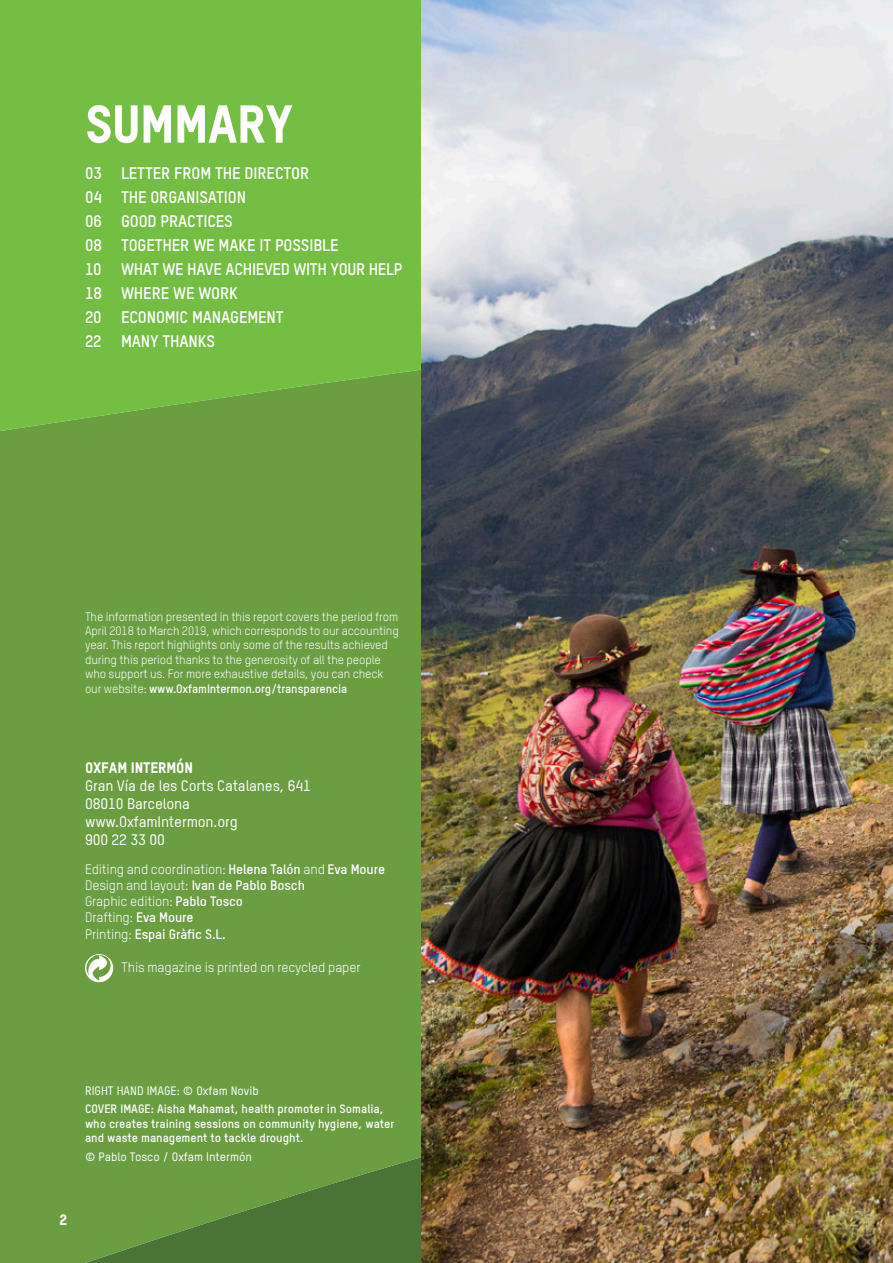
<style>
.page{position:relative;width:893px;height:1263px;background:#fff}
.page>*{position:absolute;margin:0;border:0;box-sizing:border-box;transform-origin:0 0}
.t1{font:52.5px "Oxfam TSTARPRO Headline";letter-spacing:-.02em;color:#fff}
.t2{font:700 16.5px "Oxfam TSTARPRO";letter-spacing:-.01em;color:#fff}
.t3{font:500 15px "Oxfam TSTARPRO";letter-spacing:-.01em;color:#fff}
.t4{font:15px "Oxfam TSTARPRO Headline";letter-spacing:-.01em;color:#fff}
.t5{font:13.5px "Oxfam TSTARPRO";letter-spacing:-.01em;color:#fff}
.t6{font:700 13.5px "Oxfam TSTARPRO";letter-spacing:-.01em;color:#fff}
.t7{font:12px/14.4px "Oxfam TSTARPRO";letter-spacing:-.01em;color:#fff}
.t8{font:700 12px/14.4px "Oxfam TSTARPRO";color:#fff}
.t9{font:500 12px "Oxfam TSTARPRO";color:#fff}
.s1{font-weight:700}
.s2{font-weight:400}
</style>
<div class="page">
<img style="left:421px;top:0;width:472px;height:1263px">
<div style="left:0;top:706px;width:421px;height:513px;background:#6a9e41"></div>
<svg style="left:0;top:0;width:421px;height:706px;background:#6fb042"></svg>
<svg style="left:0;top:1219px;width:421px;height:44px;background:#558239"></svg>
<svg style="left:85px;top:954px;width:28px;height:28px"></svg>
<p class="t1" style="left:85px;top:84px;width:210px">SUMMARY</p>
<p class="t2" style="left:85px;top:160px;width:226px">03 LETTER FROM THE DIRECTOR</p>
<p class="t2" style="left:85px;top:184px;width:163px">04 THE ORGANISATION</p>
<p class="t2" style="left:85px;top:208px;width:149px">06 GOOD PRACTICES</p>
<p class="t2" style="left:85px;top:232px;width:255px">08 TOGETHER WE MAKE IT POSSIBLE</p>
<p class="t2" style="left:85px;top:256px;width:319px">10 WHAT WE HAVE ACHIEVED WITH YOUR HELP</p>
<p class="t2" style="left:85px;top:280px;width:154px">18 WHERE WE WORK</p>
<p class="t2" style="left:85px;top:304px;width:200px">20 ECONOMIC MANAGEMENT</p>
<p class="t2" style="left:85px;top:328px;width:131px">22 MANY THANKS</p>
<p class="t7" style="left:85px;top:608px;width:315px">The information presented in this report covers the period from April 2018 to March 2019, which corresponds to our accounting year. This report highlights only some of the results achieved during this period thanks to the generosity of all the people who support us. For more exhaustive details, you can check our website: <span class="s1">www.OxfamIntermon.org/transparencia</span></p>
<p class="t4" style="left:85px;top:756px;width:109px">OXFAM INTERMÓN</p>
<p class="t3" style="left:85px;top:774px;width:228px">Gran Vía de les Corts Catalanes, 641</p>
<p class="t3" style="left:85px;top:792px;width:107px">08010 Barcelona</p>
<p class="t3" style="left:85px;top:810px;width:154px">www.OxfamIntermon.org</p>
<p class="t3" style="left:85px;top:828px;width:81px">900 22 33 00</p>
<p class="t5" style="left:85px;top:859px;width:302px">Editing and coordination: <span class="s1">Helena Talón</span> and <span class="s1">Eva Moure</span></p>
<p class="t5" style="left:85px;top:875px;width:221px">Design and layout: <span class="s1">Ivan de Pablo Bosch</span></p>
<p class="t5" style="left:85px;top:891px;width:160px">Graphic edition: <span class="s1">Pablo Tosco</span></p>
<p class="t5" style="left:85px;top:907px;width:110px">Drafting: <span class="s1">Eva Moure</span></p>
<p class="t6" style="left:85px;top:923px;width:142px"><span class="s2">Printing:</span> Espai Gràfic S.L.</p>
<p class="t5" style="left:122px;top:957px;width:241px">This magazine is printed on recycled paper</p>
<p class="t9" style="left:85px;top:1081px;width:175px">RIGHT HAND IMAGE: © Oxfam Novib</p>
<p class="t8" style="left:85px;top:1101px;width:311px">COVER IMAGE: Aisha Mahamat, health promoter in Somalia, who creates training sessions on community hygiene, water and waste management to tackle drought.</p>
<p class="t9" style="left:85px;top:1148px;width:168px">© Pablo Tosco / Oxfam Intermón</p>
<p class="t4" style="left:60px;top:1208px;width:9px">2</p>
</div>
